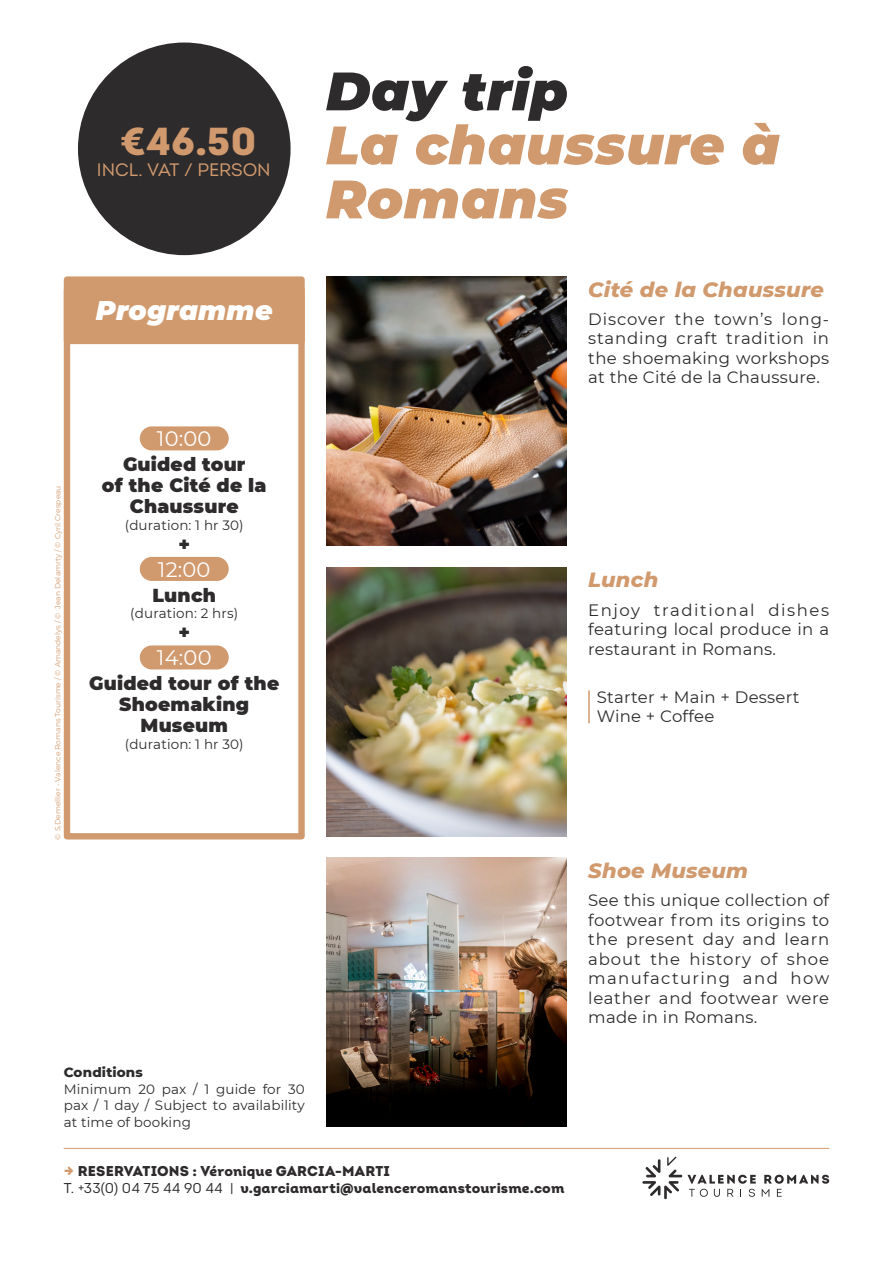
<style>
.page{position:relative;width:893px;height:1263px;background:#fff}
.page>*{position:absolute;margin:0;border:0;box-sizing:border-box;transform-origin:0 0}
.t1{font:italic 900 54px/54px "Montserrat";letter-spacing:.01em;color:#d19a6e}
.t2{font:italic 900 54px "Montserrat";letter-spacing:.01em;color:#2e2b2c}
.t3{font:39px "Intro Black Alt";color:#d19a6e}
.t4{font:italic 900 27px "Montserrat";letter-spacing:.01em;color:#fff}
.t5{font:italic 800 21px "Montserrat";letter-spacing:.01em;color:#d19a6e}
.t6{font:21px "Montserrat";letter-spacing:.01em;color:#fff}
.t7{font:900 18.75px/21px "Montserrat";letter-spacing:.01em;color:#2e2b2c;text-align:center}
.t8{font:18px "Intro";letter-spacing:-.01em;color:#d19a6e}
.Texte___Justifier{font:16.5px/19.5px "Montserrat";letter-spacing:.025em;color:#2e2b2c;text-align:justify}
.t9{font:14.25px "Intro Black Alt";letter-spacing:.005em;color:#2e2b2c}
.t10{font:13.5px/16.5px "Montserrat";letter-spacing:.01em;color:#2e2b2c;text-align:justify}
.t11{font:800 13.5px "Montserrat";letter-spacing:.01em;color:#2e2b2c}
.t12{font:7.5px "Montserrat";color:#d19a6e}
.s1{color:#d19a6e}
.s2{font-family:"Intro Regular Alt"}
</style>
<div class="page">
<img style="left:326px;top:276px;width:241px;height:270px">
<img style="left:326px;top:567px;width:241px;height:269px">
<img style="left:326px;top:857px;width:241px;height:270px">
<div style="left:78px;top:43px;width:213px;height:212px;background:#2e2b2c;border-radius:50%"></div>
<div style="left:64px;top:286px;width:241px;height:553px;background:#fff;border:6px solid #d19a6e"></div>
<div style="left:64px;top:276px;width:241px;height:68px;background:#d19a6e"></div>
<div style="left:140px;top:426px;width:89px;height:24px;background:#d19a6e;border-radius:12px"></div>
<div style="left:140px;top:557px;width:89px;height:24px;background:#d19a6e;border-radius:12px"></div>
<div style="left:140px;top:645px;width:89px;height:24px;background:#d19a6e;border-radius:12px"></div>
<svg style="left:642px;top:1156px;width:114px;height:43px"></svg>
<svg style="left:762px;top:1175px;width:67px;height:22px"></svg>
<hr style="left:64px;top:1148px;width:765px;height:1px;background:#d19a6e">
<hr style="left:588px;top:691px;width:2px;height:32px;background:#d19a6e">
<p class="t3" style="left:120px;top:116px;width:138px">€46.50</p>
<p class="t8" style="left:97px;top:159px;width:175px">INCL. VAT / PERSON</p>
<p class="t2" style="left:326px;top:50px;width:243px">Day trip</p>
<p class="t1" style="left:326px;top:115px;width:455px">La chaussure à<br>Romans</p>
<p class="t4" style="left:96px;top:290px;width:178px">Programme</p>
<p class="t12" style="left:53px;top:839px;width:355px;rotate:-90deg">© S.Demellier - Valence Romans Tourisme / © Amandelys / © Jean Delamrty / © Cyril Crespeau</p>
<p class="t6" style="left:157px;top:424px;width:56px">10:00</p>
<p class="t7" style="left:123px;top:453px;width:124px">Guided tour</p>
<p class="t7" style="left:102px;top:474px;width:166px">of the Cité de la</p>
<p class="t7" style="left:130px;top:495px;width:110px">Chaussure</p>
<p class="t10" style="left:125px;top:516px;width:120px">(duration: 1 hr 30)</p>
<p class="t7" style="left:178px;top:533px;width:13px">+</p>
<p class="t6" style="left:158px;top:555px;width:54px">12:00</p>
<p class="t7" style="left:153px;top:584px;width:65px">Lunch</p>
<p class="t10" style="left:130px;top:605px;width:109px">(duration: 2 hrs)</p>
<p class="t7" style="left:178px;top:621px;width:13px">+</p>
<p class="t6" style="left:157px;top:643px;width:56px">14:00</p>
<p class="t7" style="left:89px;top:672px;width:191px">Guided tour of the<br>Shoemaking</p>
<p class="t7" style="left:141px;top:714px;width:89px">Museum</p>
<p class="t10" style="left:125px;top:735px;width:120px">(duration: 1 hr 30)</p>
<p class="t11" style="left:64px;top:1063px;width:81px">Conditions</p>
<p class="t10" style="left:64px;top:1080px;width:242px">Minimum 20 pax / 1 guide for 30 pax / 1 day / Subject to availability at time of booking</p>
<p class="t5" style="left:588px;top:274px;width:237px">Cité de la Chaussure</p>
<p class="Texte___Justifier" style="left:588px;top:309px;width:242px">Discover the town’s long&shy;standing craft tradition in the shoemaking workshops at the Cité de la Chaussure.</p>
<p class="t5" style="left:588px;top:564px;width:72px">Lunch</p>
<p class="Texte___Justifier" style="left:588px;top:600px;width:242px">Enjoy traditional dishes featuring local produce in a restaurant in Romans.</p>
<p class="Texte___Justifier" style="left:597px;top:687px;width:204px">Starter + Main + Dessert</p>
<p class="Texte___Justifier" style="left:597px;top:706px;width:119px">Wine + Coffee</p>
<p class="t5" style="left:588px;top:855px;width:161px">Shoe Museum</p>
<p class="Texte___Justifier" style="left:588px;top:890px;width:242px">See this unique collection of footwear from its origins to the present day and learn about the history of shoe manufacturing and how leather and footwear were made in in Romans.</p>
<p class="t9" style="left:64px;top:1162px;width:328px"><span class="s1">→</span> RESERVATIONS : Véronique GARCIA-MARTI</p>
<p class="t9" style="left:64px;top:1179px;width:502px"><span class="s2">T. +33(0) 04 75 44 90 44 |</span> v.garciamarti@valenceromanstourisme.com</p>
</div>
